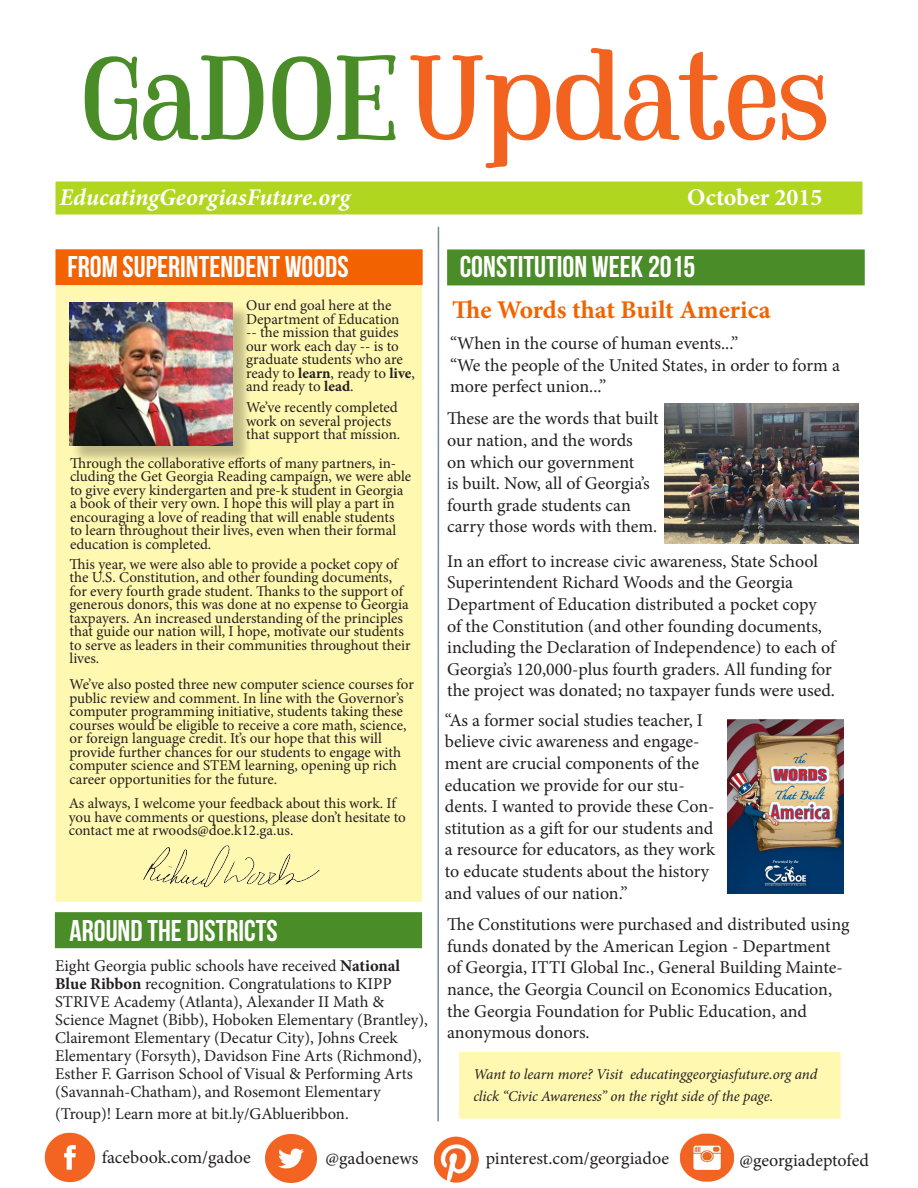
<style>
.page{position:relative;width:918px;height:1188px;background:#fff}
.page>*{position:absolute;margin:0;border:0;box-sizing:border-box;transform-origin:0 0}
.t1{font:120px "Mount PERSONALUSEONLY";color:#f26320}
.t2{font:30px "Bebas Neue";color:#fff}
.t3{font:700 25.5px "Minion Pro";color:#f26300}
.t4{font:italic 700 24px "Minion Pro";color:#fff}
.t5{font:700 24px "Minion Pro";color:#fff}
.t6{font:18px/21.6px "Minion Pro";color:#231f20}
.t7{font:16.5px/18px "Minion Pro";color:#231f20}
.t8{font:15px/13.5px "Minion Pro";color:#231f20}
.t9{font:italic 15px/21.6px "Minion Pro";letter-spacing:-.01em;color:#231f20}
.s1{color:#4a8c27}
.s2{font-weight:700}
</style>
<div class="page">
<div style="left:54px;top:180px;width:810px;height:36px;background:#b1d620;border:2px solid #fff"></div>
<hr style="left:437px;top:227px;width:2px;height:894px;background:#789">
<div style="left:56px;top:249px;width:367px;height:36px;background:#f26300;border:2px solid #f26300"></div>
<div style="left:56px;top:286px;width:365px;height:615px;background:#fff8b0"></div>
<div style="left:71px;top:305px;width:181px;height:159px;background:#231f20;opacity:.29"></div>
<img style="left:69px;top:302px;width:164px;height:143px">
<div style="left:56px;top:285px;width:366px;height:617px;border:2px solid #fff8b0"></div>
<div style="left:447px;top:249px;width:418px;height:36px;background:#4a8c27;border:2px solid #4a8c27"></div>
<img style="left:135px;top:845px;width:190px;height:55px">
<img style="left:44px;top:1133px;width:51px;height:49px">
<img style="left:265px;top:1135px;width:51px;height:48px">
<img style="left:434px;top:1136px;width:44px;height:46px">
<img style="left:680px;top:1133px;width:54px;height:49px">
<div style="left:55px;top:912px;width:367px;height:36px;background:#4a8c27;border:2px solid #4a8c27"></div>
<img style="left:728px;top:720px;width:115px;height:174px">
<img style="left:665px;top:404px;width:193px;height:139px">
<div style="left:459px;top:1052px;width:382px;height:67px;background:#fff8b0;border:2px solid #fff8b0"></div>
<p class="t1" style="left:85px;top:26px;width:750px"><span class="s1">GaDOE</span>Updates</p>
<p class="t4" style="left:59px;top:180px;width:292px">EducatingGeorgiasFuture.org</p>
<p class="t5" style="left:687px;top:180px;width:137px">October 2015</p>
<p class="t2" style="left:68px;top:250px;width:283px">FROM SUPERINTENDENT WOODS</p>
<p class="t2" style="left:460px;top:251px;width:237px">CONSTITUTION WEEK 2015</p>
<p class="t8" style="left:246px;top:299px;width:170px">Our end goal here at the<br>Department of Education<br>-- the mission that guides our work each day -- is to graduate students who are ready to <span class="s2">learn</span>, ready to <span class="s2">live</span>, and ready to <span class="s2">lead</span>.</p>
<p class="t3" style="left:452px;top:292px;width:320px">The Words that Built America</p>
<p class="t6" style="left:450px;top:333px;width:290px">“When in the course of human events...”</p>
<p class="t6" style="left:450px;top:354px;width:391px">“We the people of the United States, in order to form a more perfect union...”</p>
<p class="t6" style="left:447px;top:408px;width:213px">These are the words that built our nation, and the words<br>on which our government<br>is built. Now, all of Georgia’s fourth grade students can carry those words with them.</p>
<p class="t6" style="left:447px;top:550px;width:372px">In an effort to increase civic awareness, State School<br>Superintendent Richard Woods and the Georgia</p>
<p class="t6" style="left:447px;top:593px;width:390px">Department of Education distributed a pocket copy<br>of the Constitution (and other founding documents, including the Declaration of Independence) to each of Georgia’s 120,000-plus fourth graders. All funding for the project was donated; no taxpayer funds were used.</p>
<p class="t6" style="left:445px;top:709px;width:272px">“As a former social studies teacher, I believe civic awareness and engage&shy;ment are crucial components of the education we provide for our stu&shy;dents. I wanted to provide these Con&shy;stitution as a gift for our students and a resource for educators, as they work to educate students about the history and values of our nation.”</p>
<p class="t6" style="left:447px;top:914px;width:404px">The Constitutions were purchased and distributed using funds donated by the American Legion - Department<br>of Georgia, ITTI Global Inc., General Building Mainte&shy;nance, the Georgia Council on Economics Education, the Georgia Foundation for Public Education, and anonymous donors.</p>
<p class="t9" style="left:473px;top:1063px;width:346px">Want to learn more? Visit educatinggeorgiasfuture.org and click “Civic Awareness” on the right side of the page.</p>
<p class="t8" style="left:246px;top:401px;width:156px">We’ve recently completed work on several projects that support that mission.</p>
<p class="t8" style="left:70px;top:456px;width:343px">Through the collaborative efforts of many partners, in&shy;cluding the Get Georgia Reading campaign, we were able to give every kindergarten and pre-k student in Georgia a book of their very own. I hope this will play a part in encouraging a love of reading that will enable students<br>to learn throughout their lives, even when their formal education is completed.</p>
<p class="t8" style="left:70px;top:557px;width:343px">This year, we were also able to provide a pocket copy of the U.S. Constitution, and other founding documents, for every fourth grade student. Thanks to the support of generous donors, this was done at no expense to Georgia taxpayers. An increased understanding of the principles that guide our nation will, I hope, motivate our students to serve as leaders in their communities throughout their lives.</p>
<p class="t8" style="left:70px;top:678px;width:346px">We’ve also posted three new computer science courses for public review and comment. In line with the Governor’s computer programming initiative, students taking these courses would be eligible to receive a core math, science, or foreign language credit. It’s our hope that this will provide further chances for our students to engage with computer science and STEM learning, opening up rich career opportunities for the future.</p>
<p class="t8" style="left:69px;top:797px;width:339px">As always, I welcome your feedback about this work. If you have comments or questions, please don’t hesitate to contact me at rwoods@doe.k12.ga.us.</p>
<p class="t2" style="left:70px;top:915px;width:210px">AROUND THE DISTRICTS</p>
<p class="t7" style="left:55px;top:957px;width:347px">Eight Georgia public schools have received <span class="s2">National<br>Blue Ribbon</span> recognition. Congratulations to KIPP<br>STRIVE Academy (Atlanta), Alexander II Math &amp;</p>
<p class="t7" style="left:55px;top:1011px;width:374px">Science Magnet (Bibb), Hoboken Elementary (Brantley), Clairemont Elementary (Decatur City), Johns Creek Elementary (Forsyth), Davidson Fine Arts (Richmond), Esther F. Garrison School of Visual &amp; Performing Arts (Savannah-Chatham), and Rosemont Elementary</p>
<p class="t7" style="left:55px;top:1105px;width:295px">(Troup)! Learn more at bit.ly/GAblueribbon.</p>
<p class="t6" style="left:102px;top:1147px;width:151px">facebook.com/gadoe</p>
<p class="t6" style="left:326px;top:1147px;width:94px">@gadoenews</p>
<p class="t6" style="left:486px;top:1147px;width:185px">pinterest.com/georgiadoe</p>
<p class="t6" style="left:740px;top:1149px;width:131px">@georgiadeptofed</p>
</div>
